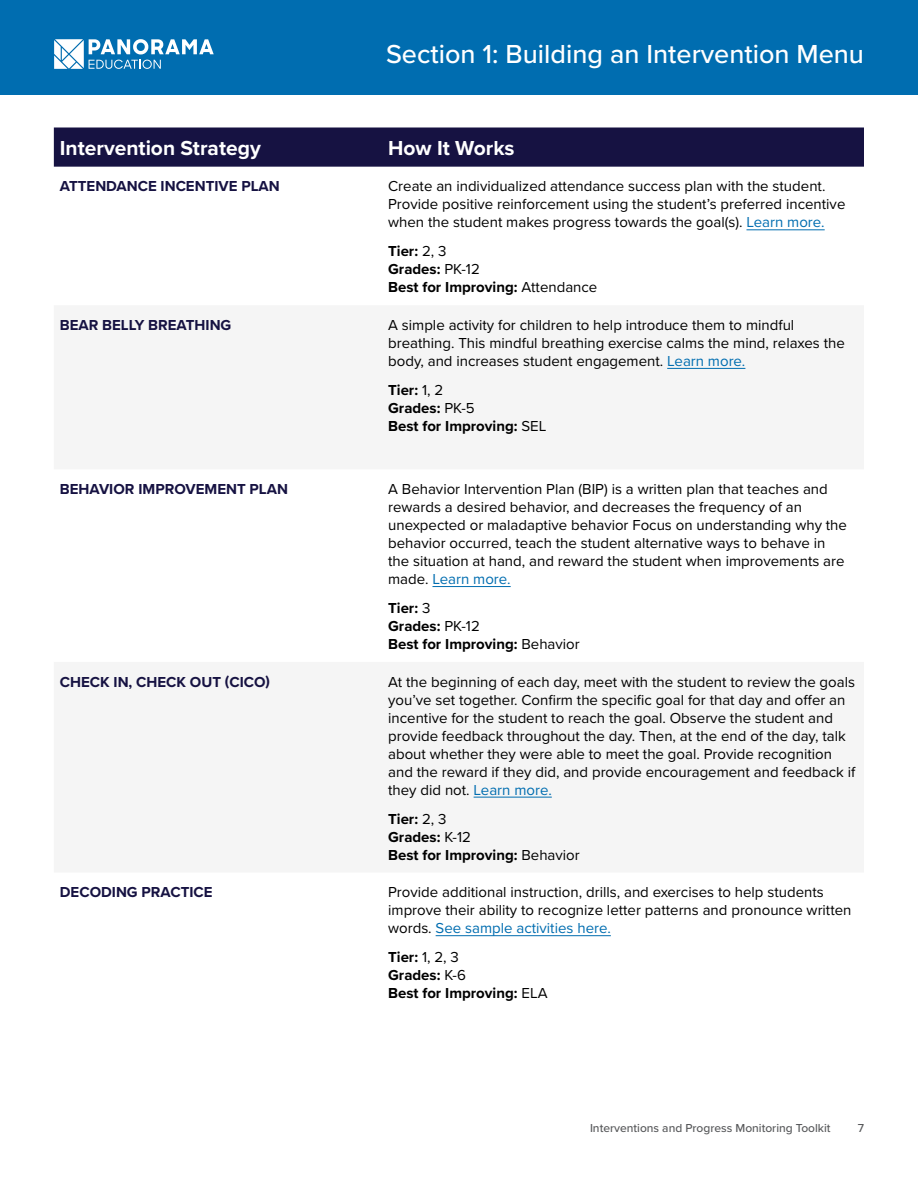
<style>
.page{position:relative;width:918px;height:1188px;background:#fff}
.page>*{position:absolute;margin:0;border:0;box-sizing:border-box;transform-origin:0 0}
.t1{font:500 27px "Proxima Nova";color:#fff}
.t2{font:700 21px "Proxima Nova";color:#fff}
.t3{font:15px/18px "Proxima Nova";color:#000}
.t4{font:700 15px/18px "Proxima Nova";color:#000}
.t5{font:700 15px "Proxima Nova";color:#161242}
.t6{font:500 12px "Proxima Nova";color:#58595b}
.s1{color:#006db0}
.s2{font-weight:400}
</style>
<div class="page">
<div style="left:54px;top:128px;width:810px;height:39px;background:#161242"></div>
<hr style="left:746px;top:229px;width:79px;height:1px;background:#006db0">
<hr style="left:667px;top:368px;width:78px;height:1px;background:#006db0">
<hr style="left:432px;top:586px;width:79px;height:1px;background:#006db0">
<hr style="left:474px;top:797px;width:78px;height:1px;background:#006db0">
<hr style="left:436px;top:935px;width:175px;height:1px;background:#006db0">
<div style="left:0;top:0;width:918px;height:94px;background:#006db0"></div>
<svg style="left:54px;top:39px;width:160px;height:30px"></svg>
<h1 class="t1" style="left:386px;top:33px;width:479px">Section 1: Building an Intervention Menu</h1>
<h2 class="t2" style="left:60px;top:133px;width:202px">Intervention Strategy</h2>
<h2 class="t2" style="left:388px;top:133px;width:128px">How It Works</h2>
<p class="t5" style="left:60px;top:175px;width:221px">ATTENDANCE INCENTIVE PLAN</p>
<p class="t3" style="left:388px;top:177px;width:459px">Create an individualized attendance success plan with the student.<br>Provide positive reinforcement using the student’s preferred incentive when the student makes progress towards the goal(s). <span class="s1">Learn more.</span></p>
<p class="t4" style="left:388px;top:242px;width:211px">Tier: <span class="s2">2, 3<br></span>Grades: <span class="s2">PK-12<br></span>Best for Improving: <span class="s2">Attendance</span></p>
<p class="t5" style="left:60px;top:314px;width:173px">BEAR BELLY BREATHING</p>
<p class="t3" style="left:388px;top:315px;width:458px">A simple activity for children to help introduce them to mindful breathing. This mindful breathing exercise calms the mind, relaxes the body, and increases student engagement. <span class="s1">Learn more.</span></p>
<p class="t4" style="left:388px;top:381px;width:160px">Tier: <span class="s2">1, 2<br></span>Grades: <span class="s2">PK-5<br></span>Best for Improving: <span class="s2">SEL</span></p>
<p class="t5" style="left:60px;top:478px;width:230px">BEHAVIOR IMPROVEMENT PLAN</p>
<p class="t3" style="left:388px;top:480px;width:460px">A Behavior Intervention Plan (BIP) is a written plan that teaches and rewards a desired behavior, and decreases the frequency of an unexpected or maladaptive behavior Focus on understanding why the behavior occurred, teach the student alternative ways to behave in the situation at hand, and reward the student when improvements are made. <span class="s1">Learn more.</span></p>
<p class="t4" style="left:388px;top:599px;width:193px">Tier: <span class="s2">3<br></span>Grades: <span class="s2">PK-12<br></span>Best for Improving: <span class="s2">Behavior</span></p>
<p class="t5" style="left:60px;top:671px;width:212px">CHECK IN, CHECK OUT (CICO)</p>
<p class="t3" style="left:388px;top:672px;width:469px">At the beginning of each day, meet with the student to review the goals you’ve set together. Confirm the specific goal for that day and offer an incentive for the student to reach the goal. Observe the student and provide feedback throughout the day. Then, at the end of the day, talk about whether they were able to meet the goal. Provide recognition and the reward if they did, and provide encouragement and feedback if they did not. <span class="s1">Learn more.</span></p>
<p class="t4" style="left:388px;top:809px;width:193px">Tier: <span class="s2">2, 3<br></span>Grades: <span class="s2">K-12<br></span>Best for Improving: <span class="s2">Behavior</span></p>
<p class="t5" style="left:60px;top:881px;width:154px">DECODING PRACTICE</p>
<p class="t3" style="left:388px;top:883px;width:465px">Provide additional instruction, drills, and exercises to help students improve their ability to recognize letter patterns and pronounce written words. <span class="s1">See sample activities here.</span></p>
<p class="t4" style="left:388px;top:948px;width:161px">Tier: <span class="s2">1, 2, 3<br></span>Grades: <span class="s2">K-6<br></span>Best for Improving: <span class="s2">ELA</span></p>
<p class="t6" style="left:590px;top:1119px;width:242px">Interventions and Progress Monitoring Toolkit</p>
<p class="t6" style="left:858px;top:1119px;width:8px">7</p>
</div>
